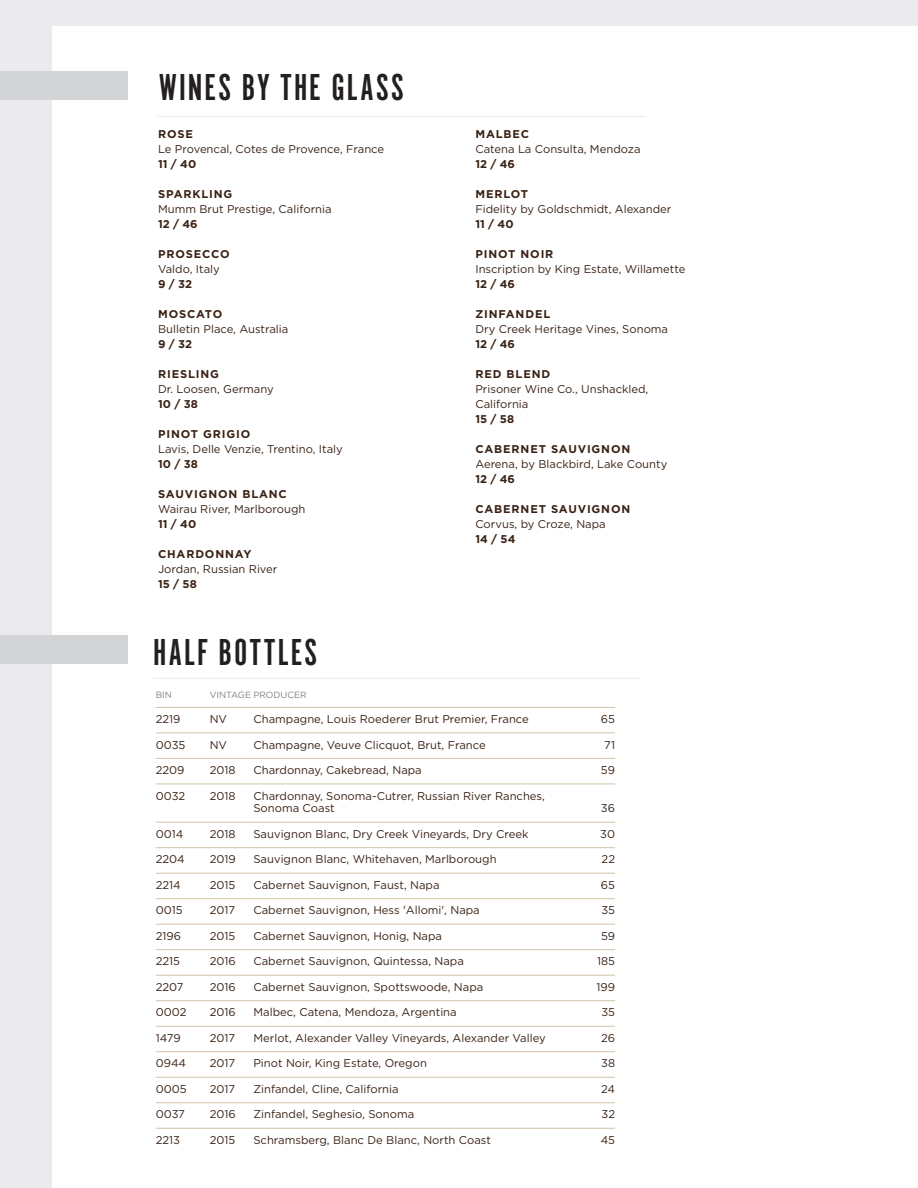
<style>
.page{position:relative;width:918px;height:1188px;background:#ebebed}
.page>*{position:absolute;margin:0;border:0;box-sizing:border-box;transform-origin:0 0}
.t1{font:39px "Alternate Got No 1 D";letter-spacing:.055em;color:#231f20}
.t2{font:11.25px/15px "Gotham";color:#392215}
.t3{font:700 11.25px "Gotham";letter-spacing:.075em;color:#392215}
.t4{font:9px "Gotham";color:#808285}
</style>
<div class="page">
<div style="left:53px;top:27px;width:865px;height:1161px;background:#fff"></div>
<div style="left:0;top:72px;width:127px;height:28px;background:#d3d4d6"></div>
<hr style="left:158px;top:116px;width:488px;height:1px;background:#ebebed">
<div style="left:0;top:635px;width:127px;height:28px;background:#d3d4d6"></div>
<hr style="left:153px;top:678px;width:488px;height:1px;background:#ebebed">
<hr style="left:156px;top:707px;width:459px;height:1px;background:#d1c4a7">
<hr style="left:156px;top:732px;width:459px;height:1px;background:#d1c4a7">
<hr style="left:156px;top:758px;width:459px;height:1px;background:#d1c4a7">
<hr style="left:156px;top:783px;width:459px;height:1px;background:#d1c4a7">
<hr style="left:156px;top:822px;width:459px;height:1px;background:#d1c4a7">
<hr style="left:156px;top:847px;width:459px;height:1px;background:#d1c4a7">
<hr style="left:156px;top:873px;width:459px;height:1px;background:#d1c4a7">
<hr style="left:156px;top:898px;width:459px;height:1px;background:#d1c4a7">
<hr style="left:156px;top:924px;width:459px;height:1px;background:#d1c4a7">
<hr style="left:156px;top:949px;width:459px;height:1px;background:#d1c4a7">
<hr style="left:156px;top:975px;width:459px;height:1px;background:#d1c4a7">
<hr style="left:156px;top:1000px;width:459px;height:1px;background:#d1c4a7">
<hr style="left:156px;top:1026px;width:459px;height:1px;background:#d1c4a7">
<hr style="left:156px;top:1051px;width:459px;height:1px;background:#d1c4a7">
<hr style="left:156px;top:1077px;width:459px;height:1px;background:#d1c4a7">
<hr style="left:156px;top:1102px;width:459px;height:1px;background:#d1c4a7">
<hr style="left:156px;top:1128px;width:459px;height:1px;background:#d1c4a7">
<h1 class="t1" style="left:159px;top:67px;width:247px">WINES BY THE GLASS</h1>
<p class="t3" style="left:158px;top:127px;width:36px">ROSE</p>
<p class="t2" style="left:158px;top:142px;width:228px">Le Provencal, Cotes de Provence, France</p>
<p class="t3" style="left:158px;top:157px;width:40px">11 / 40</p>
<p class="t3" style="left:158px;top:187px;width:76px">SPARKLING</p>
<p class="t2" style="left:158px;top:202px;width:175px">Mumm Brut Prestige, California</p>
<p class="t3" style="left:158px;top:217px;width:41px">12 / 46</p>
<p class="t3" style="left:158px;top:247px;width:73px">PROSECCO</p>
<p class="t2" style="left:158px;top:262px;width:63px">Valdo, Italy</p>
<p class="t3" style="left:158px;top:277px;width:36px">9 / 32</p>
<p class="t3" style="left:158px;top:307px;width:66px">MOSCATO</p>
<p class="t2" style="left:158px;top:322px;width:132px">Bulletin Place, Australia</p>
<p class="t3" style="left:158px;top:337px;width:36px">9 / 32</p>
<p class="t3" style="left:158px;top:367px;width:63px">RIESLING</p>
<p class="t2" style="left:158px;top:382px;width:117px">Dr. Loosen, Germany</p>
<p class="t3" style="left:158px;top:397px;width:41px">10 / 38</p>
<p class="t3" style="left:158px;top:427px;width:94px">PINOT GRIGIO</p>
<p class="t2" style="left:158px;top:442px;width:186px">Lavis, Delle Venzie, Trentino, Italy</p>
<p class="t3" style="left:158px;top:457px;width:41px">10 / 38</p>
<p class="t3" style="left:158px;top:487px;width:130px">SAUVIGNON BLANC</p>
<p class="t2" style="left:158px;top:502px;width:149px">Wairau River, Marlborough</p>
<p class="t3" style="left:158px;top:517px;width:40px">11 / 40</p>
<p class="t3" style="left:158px;top:547px;width:95px">CHARDONNAY</p>
<p class="t2" style="left:158px;top:562px;width:121px">Jordan, Russian River</p>
<p class="t3" style="left:158px;top:577px;width:40px">15 / 58</p>
<p class="t3" style="left:475px;top:127px;width:55px">MALBEC</p>
<p class="t2" style="left:475px;top:142px;width:167px">Catena La Consulta, Mendoza</p>
<p class="t3" style="left:475px;top:157px;width:41px">12 / 46</p>
<p class="t3" style="left:475px;top:187px;width:54px">MERLOT</p>
<p class="t2" style="left:475px;top:202px;width:197px">Fidelity by Goldschmidt, Alexander</p>
<p class="t3" style="left:475px;top:217px;width:40px">11 / 40</p>
<p class="t3" style="left:475px;top:247px;width:80px">PINOT NOIR</p>
<p class="t2" style="left:475px;top:262px;width:211px">Inscription by King Estate, Willamette</p>
<p class="t3" style="left:475px;top:277px;width:41px">12 / 46</p>
<p class="t3" style="left:475px;top:307px;width:76px">ZINFANDEL</p>
<p class="t2" style="left:475px;top:322px;width:194px">Dry Creek Heritage Vines, Sonoma</p>
<p class="t3" style="left:475px;top:337px;width:41px">12 / 46</p>
<p class="t3" style="left:475px;top:367px;width:76px">RED BLEND</p>
<p class="t2" style="left:475px;top:382px;width:174px">Prisoner Wine Co., Unshackled,<br>California</p>
<p class="t3" style="left:475px;top:412px;width:40px">15 / 58</p>
<p class="t3" style="left:475px;top:442px;width:156px">CABERNET SAUVIGNON</p>
<p class="t2" style="left:475px;top:457px;width:193px">Aerena, by Blackbird, Lake County</p>
<p class="t3" style="left:475px;top:472px;width:41px">12 / 46</p>
<p class="t3" style="left:475px;top:502px;width:156px">CABERNET SAUVIGNON</p>
<p class="t2" style="left:475px;top:517px;width:132px">Corvus, by Croze, Napa</p>
<p class="t3" style="left:475px;top:532px;width:42px">14 / 54</p>
<h1 class="t1" style="left:153px;top:631px;width:166px">HALF BOTTLES</h1>
<p class="t4" style="left:156px;top:688px;width:18px">BIN</p>
<p class="t4" style="left:210px;top:688px;width:98px">VINTAGE PRODUCER</p>
<p class="t2" style="left:156px;top:711px;width:26px">2219</p>
<p class="t2" style="left:210px;top:711px;width:19px">NV</p>
<p class="t2" style="left:253px;top:711px;width:277px">Champagne, Louis Roederer Brut Premier, France</p>
<p class="t2" style="left:601px;top:711px;width:16px">65</p>
<p class="t2" style="left:156px;top:737px;width:31px">0035</p>
<p class="t2" style="left:210px;top:737px;width:19px">NV</p>
<p class="t2" style="left:253px;top:737px;width:234px">Champagne, Veuve Clicquot, Brut, France</p>
<p class="t2" style="left:604px;top:737px;width:12px">71</p>
<p class="t2" style="left:156px;top:762px;width:30px">2209</p>
<p class="t2" style="left:210px;top:762px;width:27px">2018</p>
<p class="t2" style="left:253px;top:762px;width:170px">Chardonnay, Cakebread, Napa</p>
<p class="t2" style="left:601px;top:762px;width:16px">59</p>
<p class="t2" style="left:156px;top:788px;width:31px">0032</p>
<p class="t2" style="left:210px;top:788px;width:27px">2018</p>
<p class="t2" style="left:253px;top:789px;width:293px;line-height:12.8px">Chardonnay, Sonoma-Cutrer, Russian River Ranches,<br>Sonoma Coast</p>
<p class="t2" style="left:601px;top:800px;width:16px">36</p>
<p class="t2" style="left:156px;top:826px;width:29px">0014</p>
<p class="t2" style="left:210px;top:826px;width:27px">2018</p>
<p class="t2" style="left:253px;top:826px;width:277px">Sauvignon Blanc, Dry Creek Vineyards, Dry Creek</p>
<p class="t2" style="left:600px;top:826px;width:16px">30</p>
<p class="t2" style="left:156px;top:851px;width:31px">2204</p>
<p class="t2" style="left:210px;top:851px;width:28px">2019</p>
<p class="t2" style="left:253px;top:851px;width:245px">Sauvignon Blanc, Whitehaven, Marlborough</p>
<p class="t2" style="left:602px;top:851px;width:15px">22</p>
<p class="t2" style="left:156px;top:877px;width:27px">2214</p>
<p class="t2" style="left:210px;top:877px;width:27px">2015</p>
<p class="t2" style="left:253px;top:877px;width:188px">Cabernet Sauvignon, Faust, Napa</p>
<p class="t2" style="left:601px;top:877px;width:16px">65</p>
<p class="t2" style="left:156px;top:902px;width:28px">0015</p>
<p class="t2" style="left:210px;top:902px;width:27px">2017</p>
<p class="t2" style="left:253px;top:902px;width:228px">Cabernet Sauvignon, Hess 'Allomi', Napa</p>
<p class="t2" style="left:601px;top:902px;width:15px">35</p>
<p class="t2" style="left:156px;top:928px;width:27px">2196</p>
<p class="t2" style="left:210px;top:928px;width:27px">2015</p>
<p class="t2" style="left:253px;top:928px;width:190px">Cabernet Sauvignon, Honig, Napa</p>
<p class="t2" style="left:601px;top:928px;width:16px">59</p>
<p class="t2" style="left:156px;top:953px;width:26px">2215</p>
<p class="t2" style="left:210px;top:953px;width:28px">2016</p>
<p class="t2" style="left:253px;top:953px;width:212px">Cabernet Sauvignon, Quintessa, Napa</p>
<p class="t2" style="left:597px;top:953px;width:20px">185</p>
<p class="t2" style="left:156px;top:979px;width:29px">2207</p>
<p class="t2" style="left:210px;top:979px;width:28px">2016</p>
<p class="t2" style="left:253px;top:979px;width:231px">Cabernet Sauvignon, Spottswoode, Napa</p>
<p class="t2" style="left:597px;top:979px;width:20px">199</p>
<p class="t2" style="left:156px;top:1004px;width:32px">0002</p>
<p class="t2" style="left:210px;top:1004px;width:28px">2016</p>
<p class="t2" style="left:253px;top:1004px;width:205px">Malbec, Catena, Mendoza, Argentina</p>
<p class="t2" style="left:601px;top:1004px;width:15px">35</p>
<p class="t2" style="left:156px;top:1030px;width:26px">1479</p>
<p class="t2" style="left:210px;top:1030px;width:27px">2017</p>
<p class="t2" style="left:253px;top:1030px;width:294px">Merlot, Alexander Valley Vineyards, Alexander Valley</p>
<p class="t2" style="left:601px;top:1030px;width:16px">26</p>
<p class="t2" style="left:156px;top:1055px;width:32px">0944</p>
<p class="t2" style="left:210px;top:1055px;width:27px">2017</p>
<p class="t2" style="left:253px;top:1055px;width:175px">Pinot Noir, King Estate, Oregon</p>
<p class="t2" style="left:601px;top:1055px;width:15px">38</p>
<p class="t2" style="left:156px;top:1081px;width:33px">0005</p>
<p class="t2" style="left:210px;top:1081px;width:27px">2017</p>
<p class="t2" style="left:253px;top:1081px;width:147px">Zinfandel, Cline, California</p>
<p class="t2" style="left:601px;top:1081px;width:15px">24</p>
<p class="t2" style="left:156px;top:1106px;width:31px">0037</p>
<p class="t2" style="left:210px;top:1106px;width:28px">2016</p>
<p class="t2" style="left:253px;top:1106px;width:162px">Zinfandel, Seghesio, Sonoma</p>
<p class="t2" style="left:601px;top:1106px;width:15px">32</p>
<p class="t2" style="left:156px;top:1132px;width:26px">2213</p>
<p class="t2" style="left:210px;top:1132px;width:27px">2015</p>
<p class="t2" style="left:253px;top:1132px;width:239px">Schramsberg, Blanc De Blanc, North Coast</p>
<p class="t2" style="left:601px;top:1132px;width:16px">45</p>
</div>
